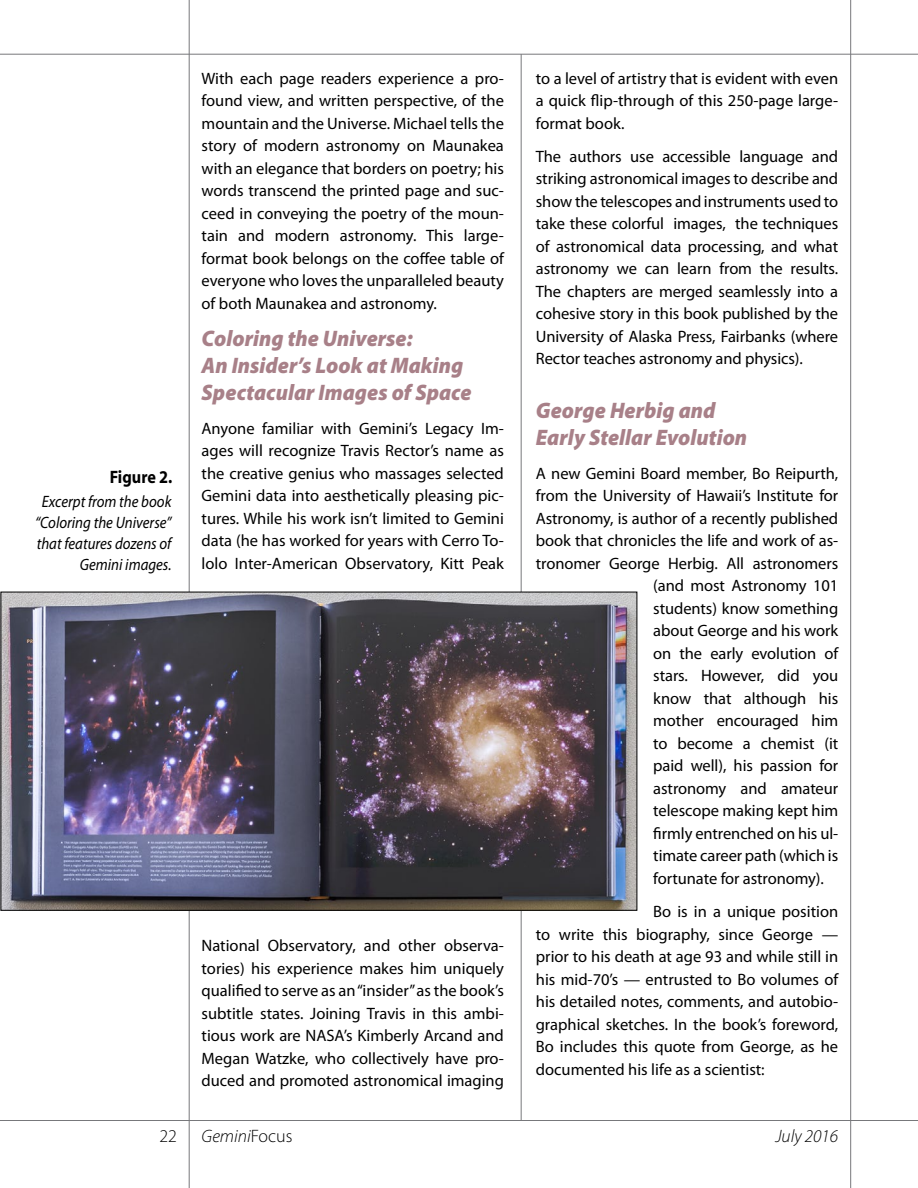
<style>
.page{position:relative;width:918px;height:1188px;background:#fff}
.page>*{position:absolute;margin:0;border:0;box-sizing:border-box;transform-origin:0 0}
.body_text{font:italic 900 22.5px/27px "Myriad Pro";color:#a88088;scale:.95 1}
.subheader{font:italic 900 22.5px/27px "Myriad Pro";color:#a88088;scale:.95 1}
.t1{font:italic 300 18px "Myriad Pro";color:#000}
.Figure{font:700 18px "Myriad";color:#000;scale:.9 1}
.t2{font:300 18px "Myriad Pro";color:#000}
.body_text-2{font:16.5px/22.5px "Myriad Pro";letter-spacing:-.005em;color:#000;text-align:justify}
.Figure-2{font:italic 16.5px/21px "Myriad Pro";color:#000;text-align:right;scale:.9 1}
.s1{font-style:normal}
</style>
<div class="page">
<hr style="left:0;top:54px;width:918px;height:1px;background:#77787b">
<hr style="left:0;top:1120px;width:918px;height:1px;background:#77787b">
<hr style="left:189px;top:0;width:1px;height:1188px;background:#77787b">
<hr style="left:850px;top:0;width:1px;height:1188px;background:#77787b">
<hr style="left:521px;top:54px;width:1px;height:1067px;background:#77787b">
<img style="left:3px;top:594px;width:632px;height:314px">
<p class="Figure" style="left:110px;top:468px;width:71px">Figure 2.</p>
<p class="Figure-2" style="left:35px;top:490px;width:153px">Excerpt from the book “Coloring the Universe” that features dozens of<br>Gemini images.</p>
<p class="body_text-2" style="left:202px;top:67px;width:304px">With each page readers experience a pro&shy;found view, and written perspective, of the mountain and the Universe. Michael tells the story of modern astronomy on Maunakea with an elegance that borders on poetry; his words transcend the printed page and suc&shy;ceed in conveying the poetry of the moun&shy;tain and modern astronomy. This large&shy;format book belongs on the coffee table of everyone who loves the unparalleled beauty of both Maunakea and astronomy.</p>
<p class="body_text" style="left:202px;top:324px;width:286px">Coloring the Universe:<br>An Insider’s Look at Making<br>Spectacular Images of Space</p>
<p class="body_text-2" style="left:202px;top:417px;width:304px">Anyone familiar with Gemini’s Legacy Im&shy;ages will recognize Travis Rector’s name as the creative genius who massages selected Gemini data into aesthetically pleasing pic&shy;tures. While his work isn’t limited to Gemini data (he has worked for years with Cerro To&shy;lolo Inter-American Observatory, Kitt Peak</p>
<p class="body_text-2" style="left:202px;top:934px;width:304px">National Observatory, and other observa&shy;tories) his experience makes him uniquely qualified to serve as an “insider” as the book’s subtitle states. Joining Travis in this ambi&shy;tious work are NASA’s Kimberly Arcand and Megan Watzke, who collectively have pro&shy;duced and promoted astronomical imaging</p>
<p class="body_text-2" style="left:536px;top:67px;width:304px">to a level of artistry that is evident with even a quick flip-through of this 250-page large&shy;format book.</p>
<p class="body_text-2" style="left:536px;top:145px;width:304px">The authors use accessible language and striking astronomical images to describe and show the telescopes and instruments used to take these colorful images, the techniques of astronomical data processing, and what astronomy we can learn from the results.<br>The chapters are merged seamlessly into a cohesive story in this book published by the University of Alaska Press, Fairbanks (where Rector teaches astronomy and physics).</p>
<p class="subheader" style="left:536px;top:396px;width:224px">George Herbig and<br>Early Stellar Evolution</p>
<p class="body_text-2" style="left:536px;top:462px;width:304px">A new Gemini Board member, Bo Reipurth,</p>
<p class="body_text-2" style="left:536px;top:484px;width:304px">from the University of Hawaii’s Institute for</p>
<p class="body_text-2" style="left:536px;top:507px;width:304px">Astronomy, is author of a recently published</p>
<p class="body_text-2" style="left:536px;top:529px;width:304px">book that chronicles the life and work of as-</p>
<p class="body_text-2" style="left:536px;top:552px;width:304px">tronomer George Herbig. All astronomers</p>
<p class="body_text-2" style="left:653px;top:574px;width:186px">(and most Astronomy 101</p>
<p class="body_text-2" style="left:653px;top:597px;width:186px">students) know something</p>
<p class="body_text-2" style="left:653px;top:619px;width:186px">about George and his work</p>
<p class="body_text-2" style="left:653px;top:642px;width:186px">on the early evolution of</p>
<p class="body_text-2" style="left:653px;top:664px;width:186px">stars. However, did you</p>
<p class="body_text-2" style="left:653px;top:687px;width:186px">know that although his</p>
<p class="body_text-2" style="left:653px;top:709px;width:186px">mother encouraged him</p>
<p class="body_text-2" style="left:653px;top:732px;width:186px">to become a chemist (it</p>
<p class="body_text-2" style="left:653px;top:754px;width:186px">paid well), his passion for</p>
<p class="body_text-2" style="left:653px;top:777px;width:186px">astronomy and amateur</p>
<p class="body_text-2" style="left:653px;top:799px;width:186px">telescope making kept him</p>
<p class="body_text-2" style="left:653px;top:822px;width:186px">firmly entrenched on his ul-</p>
<p class="body_text-2" style="left:653px;top:844px;width:186px">timate career path (which is</p>
<p class="body_text-2" style="left:653px;top:867px;width:172px">fortunate for astronomy).</p>
<p class="body_text-2" style="left:536px;top:900px;width:304px;text-indent:117px">Bo is in a unique position to write this biography, since George — prior to his death at age 93 and while still in his mid-70’s — entrusted to Bo volumes of his detailed notes, comments, and autobio&shy;graphical sketches. In the book’s foreword, Bo includes this quote from George, as he documented his life as a scientist:</p>
<p class="t2" style="left:159px;top:1125px;width:19px">22</p>
<p class="t1" style="left:202px;top:1125px;width:92px">Gemini<span class="s1">Focus</span></p>
<p class="t1" style="left:775px;top:1125px;width:64px">July 2016</p>
</div>
